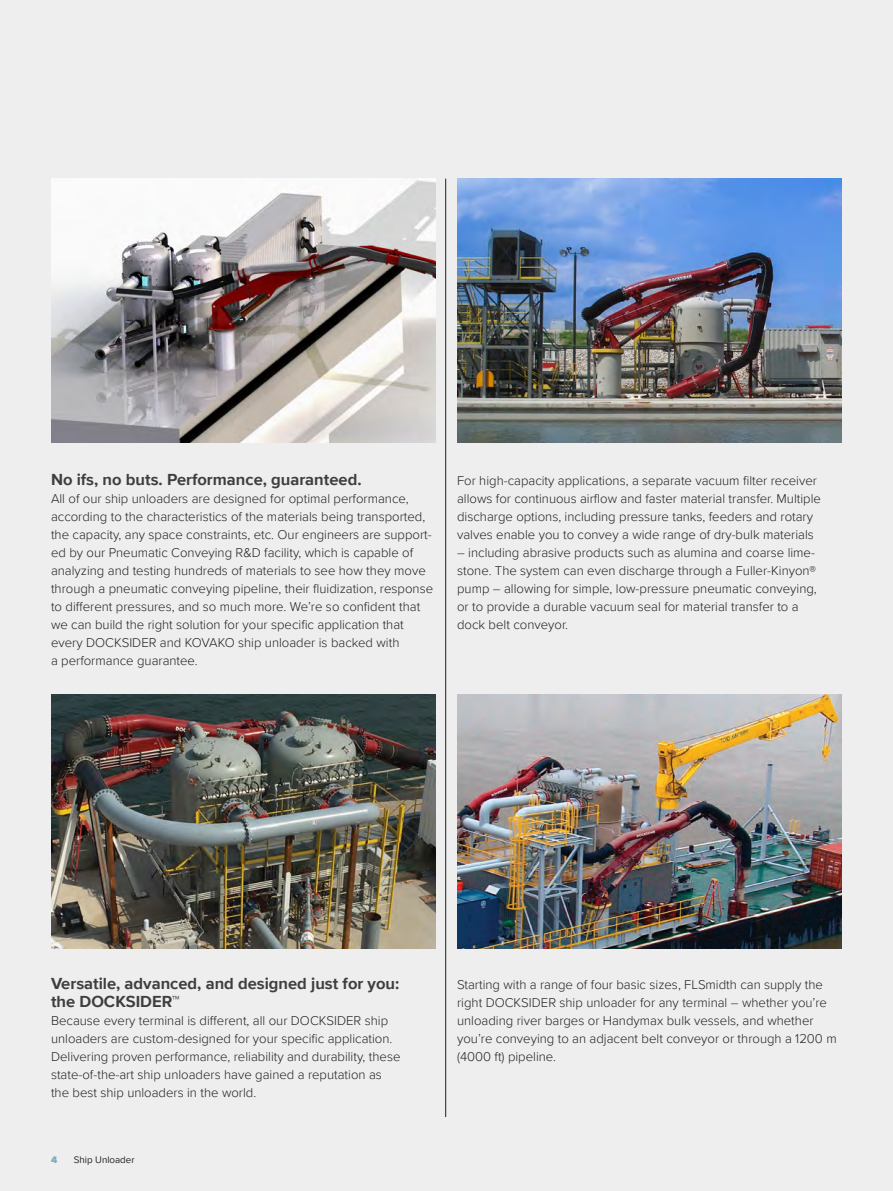
<style>
.page{position:relative;width:893px;height:1191px;background:#eeeeef}
.page>*{position:absolute;margin:0;border:0;box-sizing:border-box;transform-origin:0 0}
.Body{font:700 16.5px/18px "Proxima Nova";color:#3e3e3f}
.Body-2{font:300 13.2px/18px "Proxima Nova";color:#231f20}
.t1{font:9.75px "Proxima Nova";color:#231f20}
.t2{font:900 9.75px "Proxima Nova";color:#81adbc}
</style>
<div class="page">
<img style="left:51px;top:178px;width:385px;height:264px">
<hr style="left:445px;top:179px;width:1px;height:938px;background:#231f20">
<img style="left:51px;top:694px;width:385px;height:254px">
<img style="left:457px;top:694px;width:385px;height:254px">
<img style="left:457px;top:179px;width:385px;height:263px">
<p class="Body" style="left:51px;top:470px;width:312px">No ifs, no buts. Performance, guaranteed.</p>
<p class="Body-2" style="left:51px;top:488px;width:384px">All of our ship unloaders are designed for optimal performance, according to the characteristics of the materials being transported, the capacity, any space constraints, etc. Our engineers are support&shy;ed by our Pneumatic Conveying R&amp;D facility, which is capable of analyzing and testing hundreds of materials to see how they move through a pneumatic conveying pipeline, their fluidization, response to different pressures, and so much more. We’re so confident that we can build the right solution for your specific application that every DOCKSIDER and KOVAKO ship unloader is backed with<br>a performance guarantee.</p>
<p class="Body-2" style="left:457px;top:470px;width:365px">For high-capacity applications, a separate vacuum filter receiver allows for continuous airflow and faster material transfer. Multiple discharge options, including pressure tanks, feeders and rotary valves enable you to convey a wide range of dry-bulk materials</p>
<p class="Body-2" style="left:457px;top:542px;width:361px">– including abrasive products such as alumina and coarse lime&shy;stone. The system can even discharge through a Fuller-Kinyon® pump – allowing for simple, low-pressure pneumatic conveying, or to provide a durable vacuum seal for material transfer to a dock belt conveyor.</p>
<p class="Body" style="left:51px;top:974px;width:350px">Versatile, advanced, and designed just for you: the DOCKSIDER™</p>
<p class="Body-2" style="left:51px;top:1010px;width:351px">Because every terminal is different, all our DOCKSIDER ship unloaders are custom-designed for your specific application.<br>Delivering proven performance, reliability and durability, these state-of-the-art ship unloaders have gained a reputation as the best ship unloaders in the world.</p>
<p class="t2" style="left:51px;top:1152px;width:8px">4</p>
<p class="t1" style="left:74px;top:1152px;width:62px">Ship Unloader</p>
<p class="Body-2" style="left:457px;top:974px;width:381px">Starting with a range of four basic sizes, FLSmidth can supply the right DOCKSIDER ship unloader for any terminal – whether you’re unloading river barges or Handymax bulk vessels, and whether you’re conveying to an adjacent belt conveyor or through a 1200 m (4000 ft) pipeline.</p>
</div>
